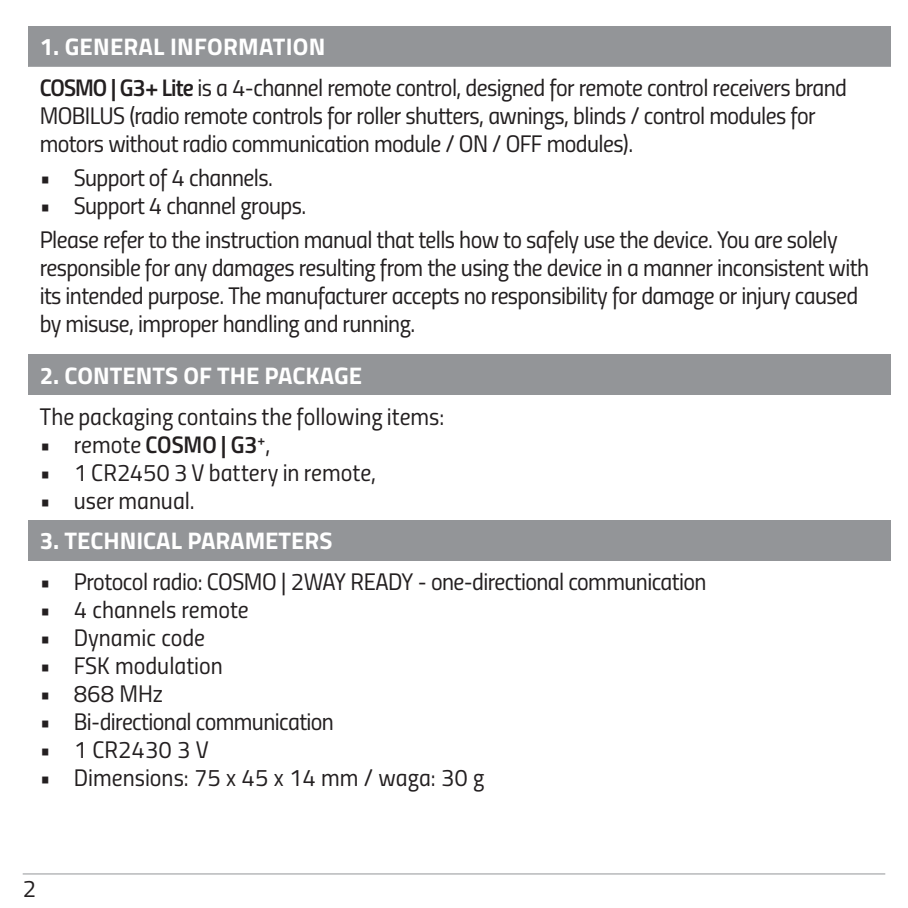
<style>
.page{position:relative;width:908px;height:908px;background:#fff}
.page>*{position:absolute;margin:0;border:0;box-sizing:border-box;transform-origin:0 0}
.t1{font:24px/28px "Titillium Regular Upright";letter-spacing:-.025em;color:#231f20}
.t2{font:24px "Titillium Regular Upright";color:#231f20}
.t3{font:700 24px "Titillium";color:#fff}
.t4{font:24px "Titillium Regular Upright";letter-spacing:-.005em;color:#231f20}
.s1{font-family:"Titillium Semibold Upright"}
</style>
<div class="page">
<div style="left:28px;top:26px;width:862px;height:41px;background:#939598"></div>
<div style="left:28px;top:354px;width:862px;height:41px;background:#939598"></div>
<div style="left:28px;top:519px;width:862px;height:41px;background:#939598"></div>
<hr style="left:23px;top:872px;width:861px;height:2px;background:#939598">
<p class="t3" style="left:40px;top:29px;width:287px">1. GENERAL INFORMATION</p>
<p class="t1" style="left:40px;top:72px;width:808px"><span class="s1">COSMO | G3+ Lite</span> is a 4-channel remote control, designed for remote control receivers brand<br>MOBILUS (radio remote controls for roller shutters, awnings, blinds / control modules for motors without radio communication module / ON / OFF modules).</p>
<p class="t1" style="left:40px;top:162px;width:235px">• Support of 4 channels.</p>
<p class="t1" style="left:40px;top:190px;width:268px">• Support 4 channel groups.</p>
<p class="t1" style="left:40px;top:224px;width:830px">Please refer to the instruction manual that tells how to safely use the device. You are solely responsible for any damages resulting from the using the device in a manner inconsistent with its intended purpose. The manufacturer accepts no responsibility for damage or injury caused by misuse, improper handling and running.</p>
<p class="t3" style="left:40px;top:357px;width:324px">2. CONTENTS OF THE PACKAGE</p>
<p class="t2" style="left:40px;top:398px;width:406px">The packaging contains the following items:</p>
<p class="t1" style="left:40px;top:428px;width:232px">• remote <span class="s1">COSMO | G3</span><sup>+</sup>,</p>
<p class="t2" style="left:40px;top:454px;width:338px">• 1 CR2450 3 V battery in remote,</p>
<p class="t4" style="left:40px;top:482px;width:156px">• user manual.</p>
<p class="t3" style="left:40px;top:522px;width:294px">3. TECHNICAL PARAMETERS</p>
<p class="t1" style="left:40px;top:566px;width:668px">• Protocol radio: COSMO | 2WAY READY - one-directional communication</p>
<p class="t2" style="left:40px;top:591px;width:210px">• 4 channels remote</p>
<p class="t2" style="left:40px;top:619px;width:167px">• Dynamic code</p>
<p class="t2" style="left:40px;top:647px;width:184px">• FSK modulation</p>
<p class="t1" style="left:40px;top:678px;width:125px">• 868 MHz</p>
<p class="t1" style="left:40px;top:706px;width:295px">• Bi-directional communication</p>
<p class="t1" style="left:40px;top:734px;width:171px">• 1 CR2430 3 V</p>
<p class="t2" style="left:40px;top:759px;width:446px">• Dimensions: 75 x 45 x 14 mm / waga: 30 g</p>
<p class="t1" style="left:23px;top:872px;width:15px">2</p>
</div>
